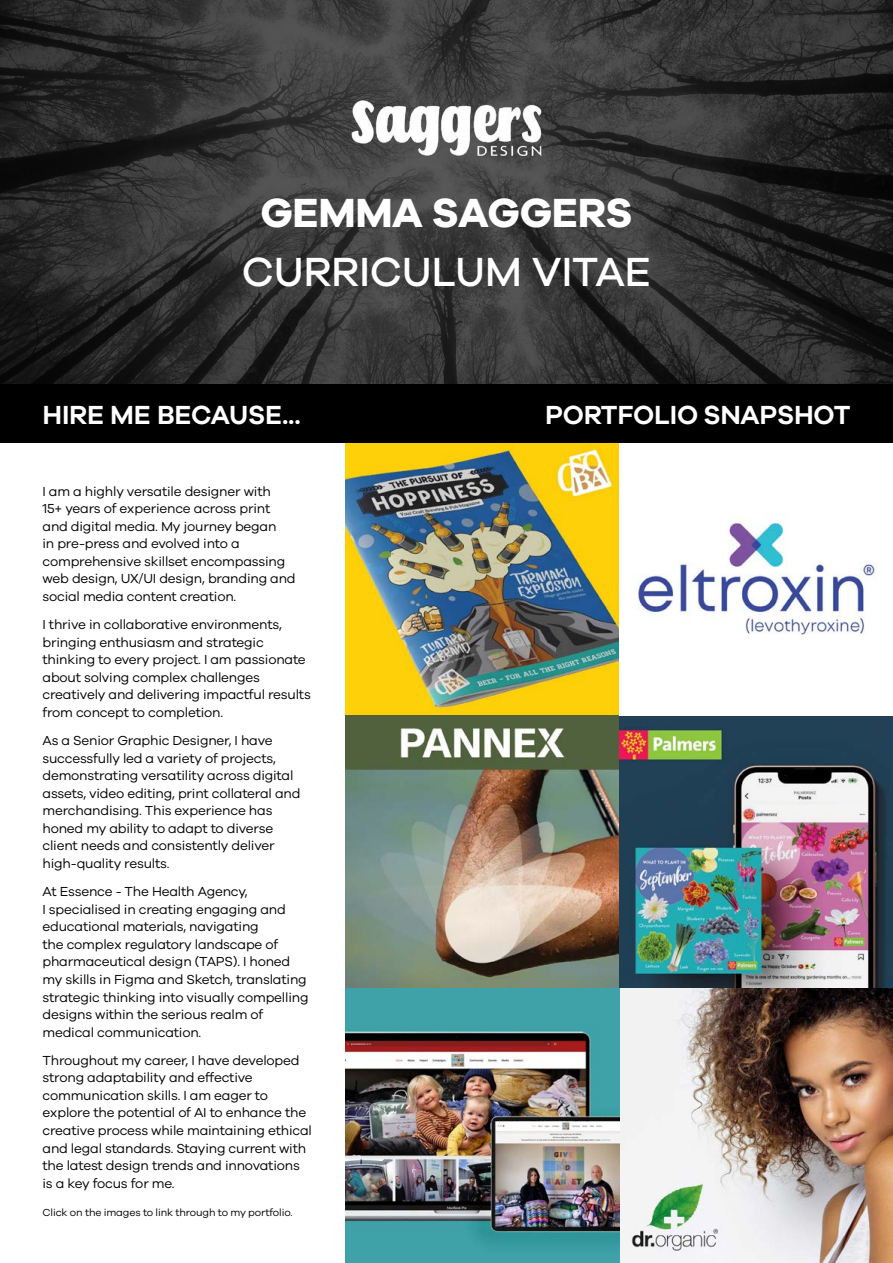
<style>
.page{position:relative;width:893px;height:1263px;background:#fff}
.page>*{position:absolute;margin:0;border:0;box-sizing:border-box;transform-origin:0 0}
.t1{font:500 42px "Galano Grotesque";letter-spacing:-.01em;color:#fff}
.t2{font:700 42px "Galano Grotesque";letter-spacing:-.01em;color:#fff}
.t3{font:600 27px "Galano Grotesque";letter-spacing:-.01em;color:#fff}
.t4{font:13.5px/17.5px "Galano Grotesque";letter-spacing:-.015em;color:#000}
.t5{font:10.5px "Galano Grotesque";letter-spacing:-.015em;color:#000}
</style>
<div class="page">
<svg style="left:0;top:0;width:893px;height:384px;background:#323232"></svg>
<img style="left:344px;top:94px;width:205px;height:68px">
<img style="left:346px;top:442px;width:547px;height:821px">
<div style="left:0;top:384px;width:893px;height:58px;background:#000"></div>
<h1 class="t2" style="left:260px;top:187px;width:374px">GEMMA SAGGERS</h1>
<h1 class="t1" style="left:242px;top:247px;width:411px">CURRICULUM VITAE</h1>
<h2 class="t3" style="left:43px;top:398px;width:260px">HIRE ME BECAUSE...</h2>
<h2 class="t3" style="left:545px;top:398px;width:307px">PORTFOLIO SNAPSHOT</h2>
<p class="t4" style="left:43px;top:482px;width:255px">I am a highly versatile designer with<br>15+ years of experience across print and digital media. My journey began<br>in pre-press and evolved into a comprehensive skillset encompassing web design, UX/UI design, branding and social media content creation.</p>
<p class="t4" style="left:43px;top:615px;width:270px">I thrive in collaborative environments, bringing enthusiasm and strategic thinking to every project. I am passionate about solving complex challenges creatively and delivering impactful results from concept to completion.</p>
<p class="t4" style="left:43px;top:731px;width:259px">As a Senior Graphic Designer, I have successfully led a variety of projects, demonstrating versatility across digital assets, video editing, print collateral and merchandising. This experience has honed my ability to adapt to diverse client needs and consistently deliver high-quality results.</p>
<p class="t4" style="left:43px;top:882px;width:268px">At Essence - The Health Agency,<br>I specialised in creating engaging and educational materials, navigating<br>the complex regulatory landscape of pharmaceutical design (TAPS). I honed my skills in Figma and Sketch, translating strategic thinking into visually compelling designs within the serious realm of medical communication.</p>
<p class="t4" style="left:43px;top:1051px;width:271px">Throughout my career, I have developed strong adaptability and effective communication skills. I am eager to explore the potential of AI to enhance the creative process while maintaining ethical and legal standards. Staying current with the latest design trends and innovations is a key focus for me.</p>
<p class="t5" style="left:43px;top:1206px;width:252px">Click on the images to link through to my portfolio.</p>
</div>
